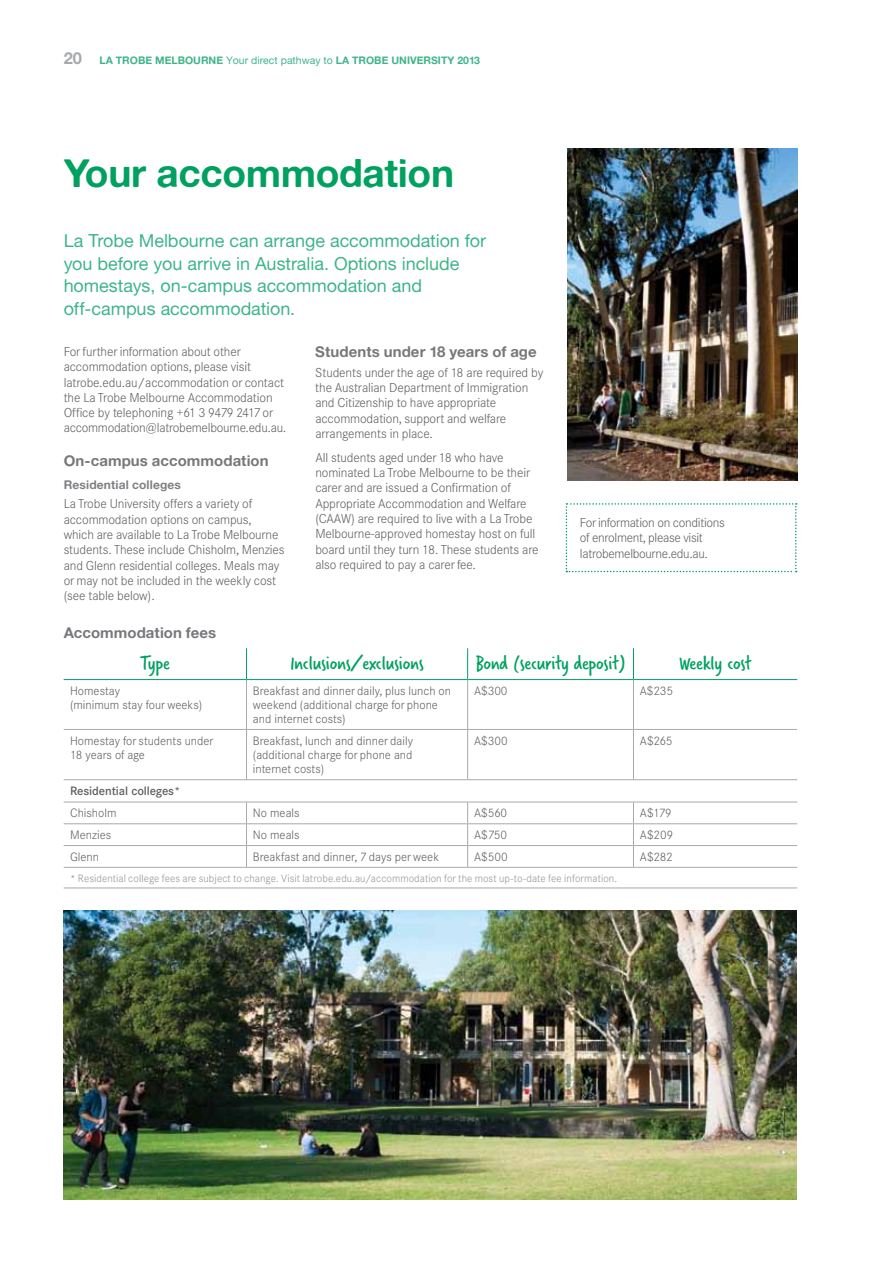
<style>
.page{position:relative;width:893px;height:1263px;background:#fff}
.page>*{position:absolute;margin:0;border:0;box-sizing:border-box;transform-origin:0 0}
.t1{font:39px "Alte Haas Grotesk Bold";letter-spacing:-.01em;color:#00a160}
.t2{font:21px "Verveine";letter-spacing:-.01em;color:#00a160}
.t3{font:18px/22.5px "Alte Haas Grotesk";letter-spacing:-.005em;color:#3eb589}
.t4{font:15px "Alte Haas Grotesk Bold";letter-spacing:.005em;color:#77787b}
.t5{font:300 12.75px/15.3px "Corporate SBQ";letter-spacing:-.01em;color:#5f6062}
.t6{font:300 12px/14.2px "Corporate SBQ";color:#5f6062}
.t7{font:500 12px "Corporate SBQ";letter-spacing:-.01em;color:#5f6062}
.t8{font:12px "Alte Haas Grotesk Bold";letter-spacing:.015em;color:#7d7f82}
.t9{font:300 10.5px "Corporate SBQ";letter-spacing:.005em;color:#939598}
.t10{font:10.5px "Alte Haas Grotesk Bold";color:#3eb589}
.s1{font-size:16.5px;color:#a7a9ac}
.s2{font-family:"Alte Haas Grotesk"}
</style>
<div class="page">
<img style="left:64px;top:910px;width:732px;height:289px">
<svg style="left:566px;top:503px;width:231px;height:69px"></svg>
<hr style="left:246px;top:648px;width:1px;height:31px;background:#00a160">
<hr style="left:467px;top:648px;width:1px;height:31px;background:#00a160">
<hr style="left:64px;top:679px;width:183px;height:1px;background:#00a160">
<hr style="left:247px;top:679px;width:221px;height:1px;background:#00a160">
<hr style="left:468px;top:679px;width:165px;height:1px;background:#00a160">
<hr style="left:633px;top:679px;width:164px;height:1px;background:#00a160">
<hr style="left:246px;top:680px;width:1px;height:49px;background:#a7a9ac">
<hr style="left:467px;top:680px;width:1px;height:49px;background:#a7a9ac">
<hr style="left:64px;top:729px;width:183px;height:1px;background:#a7a9ac">
<hr style="left:247px;top:729px;width:221px;height:1px;background:#a7a9ac">
<hr style="left:246px;top:730px;width:1px;height:49px;background:#a7a9ac">
<hr style="left:468px;top:729px;width:165px;height:1px;background:#a7a9ac">
<hr style="left:467px;top:730px;width:1px;height:49px;background:#a7a9ac">
<hr style="left:633px;top:729px;width:164px;height:1px;background:#a7a9ac">
<hr style="left:64px;top:779px;width:183px;height:1px;background:#a7a9ac">
<hr style="left:247px;top:779px;width:221px;height:1px;background:#a7a9ac">
<hr style="left:468px;top:779px;width:165px;height:1px;background:#a7a9ac">
<hr style="left:633px;top:779px;width:164px;height:1px;background:#a7a9ac">
<hr style="left:64px;top:802px;width:183px;height:1px;background:#a7a9ac">
<hr style="left:247px;top:802px;width:221px;height:1px;background:#a7a9ac">
<hr style="left:468px;top:802px;width:165px;height:1px;background:#a7a9ac">
<hr style="left:633px;top:802px;width:164px;height:1px;background:#a7a9ac">
<hr style="left:64px;top:823px;width:183px;height:1px;background:#a7a9ac">
<hr style="left:247px;top:823px;width:221px;height:1px;background:#a7a9ac">
<hr style="left:468px;top:823px;width:165px;height:1px;background:#a7a9ac">
<hr style="left:633px;top:823px;width:164px;height:1px;background:#a7a9ac">
<hr style="left:64px;top:845px;width:183px;height:1px;background:#a7a9ac">
<hr style="left:247px;top:845px;width:221px;height:1px;background:#a7a9ac">
<svg style="left:246px;top:802px;width:1px;height:65px"></svg>
<hr style="left:468px;top:845px;width:165px;height:1px;background:#a7a9ac">
<svg style="left:467px;top:802px;width:1px;height:65px"></svg>
<hr style="left:633px;top:845px;width:164px;height:1px;background:#a7a9ac">
<hr style="left:64px;top:867px;width:183px;height:1px;background:#a7a9ac">
<hr style="left:247px;top:867px;width:221px;height:1px;background:#a7a9ac">
<hr style="left:468px;top:867px;width:165px;height:1px;background:#a7a9ac">
<hr style="left:633px;top:867px;width:164px;height:1px;background:#a7a9ac">
<hr style="left:633px;top:680px;width:1px;height:49px;background:#a7a9ac">
<hr style="left:633px;top:730px;width:1px;height:49px;background:#a7a9ac">
<svg style="left:633px;top:802px;width:1px;height:65px"></svg>
<hr style="left:64px;top:887px;width:183px;height:1px;background:#a7a9ac">
<hr style="left:247px;top:887px;width:221px;height:1px;background:#a7a9ac">
<hr style="left:468px;top:887px;width:165px;height:1px;background:#a7a9ac">
<hr style="left:633px;top:887px;width:164px;height:1px;background:#a7a9ac">
<hr style="left:633px;top:648px;width:1px;height:31px;background:#00a160">
<img style="left:567px;top:148px;width:230px;height:332px">
<p class="t10" style="left:64px;top:54px;width:297px"><span class="s1">20</span> LA TROBE MELBOURNE <span class="s2">Your direct pathway to</span> LA TROBE</p>
<p class="t10" style="left:391px;top:54px;width:15px">UNIVERSITY</p>
<p class="t10" style="left:457px;top:54px;width:24px">2013</p>
<h1 class="t1" style="left:64px;top:149px;width:392px">Your accommodation</h1>
<h3 class="t3" style="left:64px;top:229px;width:424px">La Trobe Melbourne can arrange accommodation for you before you arrive in Australia. Options include homestays, on-campus accommodation and off-campus accommodation.</h3>
<p class="t5" style="left:64px;top:344px;width:224px">For further information about other accommodation options, please visit latrobe.edu.au/accommodation or contact the La Trobe Melbourne Accommodation Office by telephoning +61 3 9479 2417 or accommodation@latrobemelbourne.edu.au.</p>
<p class="t4" style="left:64px;top:451px;width:207px">On-campus accommodation</p>
<p class="t8" style="left:64px;top:477px;width:119px">Residential colleges</p>
<p class="t5" style="left:64px;top:496px;width:222px">La Trobe University offers a variety of accommodation options on campus, which are available to La Trobe Melbourne students. These include Chisholm, Menzies and Glenn residential colleges. Meals may or may not be included in the weekly cost (see table below).</p>
<p class="t4" style="left:315px;top:342px;width:223px">Students under 18 years of age</p>
<p class="t5" style="left:315px;top:365px;width:230px">Students under the age of 18 are required by the Australian Department of Immigration and Citizenship to have appropriate accommodation, support and welfare arrangements in place.</p>
<p class="t5" style="left:315px;top:450px;width:225px">All students aged under 18 who have nominated La Trobe Melbourne to be their carer and are issued a Confirmation of Appropriate Accommodation and Welfare (CAAW) are required to live with a La Trobe Melbourne-approved homestay host on full board until they turn 18. These students are also required to pay a carer fee.</p>
<p class="t5" style="left:580px;top:515px;width:147px">For information on conditions of enrolment, please visit latrobemelbourne.edu.au.</p>
<p class="t4" style="left:64px;top:623px;width:154px">Accommodation fees</p>
<h2 class="t2" style="left:140px;top:648px;width:31px">Type</h2>
<h2 class="t2" style="left:290px;top:648px;width:135px">Inclusions/exclusions</h2>
<h2 class="t2" style="left:475px;top:648px;width:152px">Bond (security deposit)</h2>
<h2 class="t2" style="left:679px;top:648px;width:74px">Weekly cost</h2>
<p class="t6" style="left:70px;top:683px;width:134px">Homestay<br>(minimum stay four weeks)</p>
<p class="t6" style="left:253px;top:683px;width:200px">Breakfast and dinner daily, plus lunch on weekend (additional charge for phone and internet costs)</p>
<p class="t6" style="left:474px;top:683px;width:35px">A$300</p>
<p class="t6" style="left:640px;top:683px;width:35px">A$235</p>
<p class="t6" style="left:70px;top:734px;width:145px">Homestay for students under<br>18 years of age</p>
<p class="t6" style="left:253px;top:734px;width:162px;text-align:justify">Breakfast, lunch and dinner daily (additional charge for phone and internet costs)</p>
<p class="t6" style="left:474px;top:734px;width:35px">A$300</p>
<p class="t6" style="left:640px;top:734px;width:34px">A$265</p>
<p class="t7" style="left:70px;top:784px;width:112px">Residential colleges*</p>
<p class="t6" style="left:70px;top:806px;width:48px">Chisholm</p>
<p class="t6" style="left:253px;top:806px;width:48px">No meals</p>
<p class="t6" style="left:474px;top:806px;width:35px">A$560</p>
<p class="t6" style="left:640px;top:806px;width:33px">A$179</p>
<p class="t6" style="left:70px;top:828px;width:42px">Menzies</p>
<p class="t6" style="left:253px;top:828px;width:48px">No meals</p>
<p class="t6" style="left:474px;top:828px;width:35px">A$750</p>
<p class="t6" style="left:640px;top:828px;width:35px">A$209</p>
<p class="t6" style="left:70px;top:850px;width:31px">Glenn</p>
<p class="t6" style="left:253px;top:850px;width:188px">Breakfast and dinner, 7 days per week</p>
<p class="t6" style="left:474px;top:850px;width:35px">A$500</p>
<p class="t6" style="left:640px;top:850px;width:34px">A$282</p>
<p class="t9" style="left:70px;top:872px;width:549px">* Residential college fees are subject to change. Visit latrobe.edu.au/accommodation for the most up-to-date fee information.</p>
</div>
